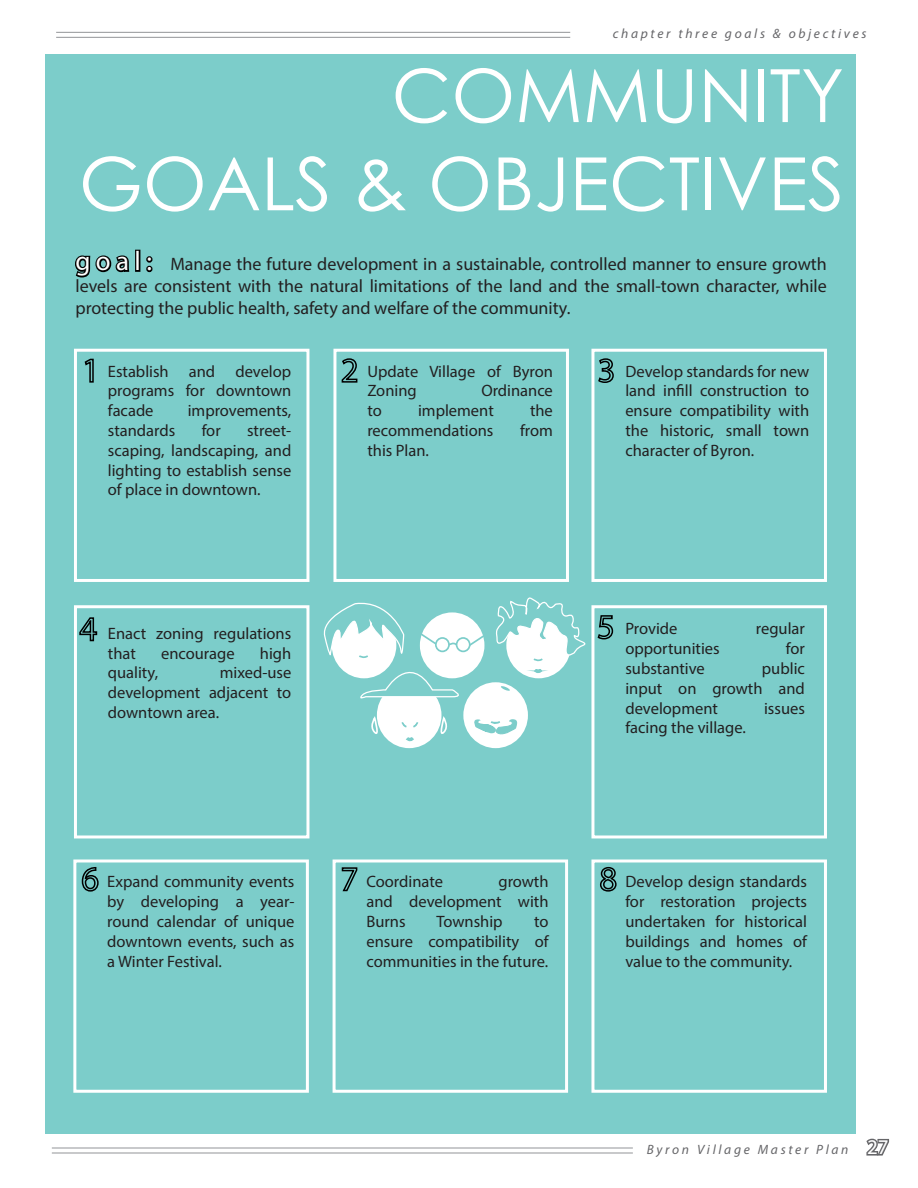
<style>
.page{position:relative;width:918px;height:1188px;background:#fff}
.page>*{position:absolute;margin:0;border:0;box-sizing:border-box;transform-origin:0 0}
.t1{font:73.5px "Century Gothic";color:#fff}
.t2{font:18px/21.6px "Myriad Pro";color:#231f20;text-align:justify}
.t3{font:16.5px/19.8px "Myriad Pro";color:#231f20;text-align:justify}
.t4{font:italic 13.5px "Myriad Pro";letter-spacing:.2em;color:#656568}
.s1{font-size:27px;color:#fff}
.s2{font-style:normal;font-size:21px;color:#fff}
</style>
<div class="page">
<svg style="left:866px;top:1138px;width:24px;height:18px"></svg>
<hr style="left:52px;top:1147px;width:581px;height:2px;background:#939598">
<hr style="left:52px;top:1152px;width:581px;height:2px;background:#939598">
<hr style="left:56px;top:32px;width:514px;height:1px;background:#939598">
<hr style="left:56px;top:37px;width:514px;height:1px;background:#939598">
<div style="left:45px;top:54px;width:810px;height:1080px;background:#7ccdca"></div>
<div style="left:463px;top:682px;width:65px;height:66px;background:#fff;border-radius:50%"></div>
<div style="left:377px;top:682px;width:64px;height:66px;background:#fff;border-radius:50%"></div>
<svg style="left:501px;top:686px;width:9px;height:5px"></svg>
<svg style="left:401px;top:722px;width:18px;height:6px"></svg>
<svg style="left:406px;top:737px;width:8px;height:5px"></svg>
<svg style="left:438px;top:716px;width:9px;height:18px"></svg>
<svg style="left:371px;top:716px;width:9px;height:18px"></svg>
<svg style="left:496px;top:597px;width:90px;height:77px"></svg>
<svg style="left:474px;top:719px;width:44px;height:16px"></svg>
<svg style="left:323px;top:602px;width:164px;height:98px"></svg>
<div style="left:74px;top:349px;width:235px;height:233px;border:3px solid #fff"></div>
<div style="left:333px;top:349px;width:236px;height:233px;border:3px solid #fff"></div>
<svg style="left:341px;top:358px;width:17px;height:25px"></svg>
<div style="left:591px;top:349px;width:236px;height:233px;border:3px solid #fff"></div>
<svg style="left:598px;top:358px;width:16px;height:25px"></svg>
<div style="left:74px;top:605px;width:235px;height:233px;border:3px solid #fff"></div>
<svg style="left:79px;top:617px;width:19px;height:25px"></svg>
<div style="left:591px;top:605px;width:236px;height:233px;border:3px solid #fff"></div>
<svg style="left:597px;top:615px;width:17px;height:25px"></svg>
<svg style="left:74px;top:255px;width:57px;height:128px"></svg>
<div style="left:135px;top:250px;width:5px;height:22px;border:3px solid #000"></div>
<div style="left:146px;top:256px;width:6px;height:7px;border:3px solid #000;border-radius:50%"></div>
<svg style="left:146px;top:266px;width:6px;height:6px"></svg>
<div style="left:73px;top:860px;width:236px;height:233px;border:3px solid #fff"></div>
<svg style="left:81px;top:867px;width:18px;height:25px"></svg>
<div style="left:333px;top:860px;width:235px;height:233px;border:3px solid #fff"></div>
<svg style="left:341px;top:867px;width:17px;height:25px"></svg>
<div style="left:591px;top:860px;width:236px;height:233px;border:3px solid #fff"></div>
<svg style="left:600px;top:866px;width:17px;height:26px"></svg>
<p class="t4" style="left:613px;top:25px;width:255px">chapter three goals &amp; objectives</p>
<p class="t1" style="left:392px;top:44px;width:454px">COMMUNITY</p>
<p class="t1" style="left:79px;top:132px;width:767px">GOALS &amp; OBJECTIVES</p>
<p class="t2" style="left:75px;top:253px;width:753px"><span class="s1">g o a l :</span> Manage the future development in a sustainable, controlled manner to ensure growth levels are consistent with the natural limitations of the land and the small-town character, while protecting the public health, safety and welfare of the community.</p>
<p class="t3" style="left:108px;top:361px;width:185px">Establish and develop programs for downtown facade</p>
<p class="t3" style="left:188px;top:400px;width:105px">improvements,</p>
<p class="t3" style="left:108px;top:420px;width:69px">standards</p>
<p class="t3" style="left:202px;top:420px;width:21px">for</p>
<p class="t3" style="left:108px;top:420px;width:185px;text-indent:139px">street&shy;scaping, landscaping, and lighting to establish sense of place in downtown.</p>
<p class="t3" style="left:108px;top:623px;width:185px">Enact zoning regulations that</p>
<p class="t3" style="left:161px;top:643px;width:75px">encourage</p>
<p class="t3" style="left:260px;top:643px;width:33px">high</p>
<p class="t3" style="left:108px;top:663px;width:185px;text-indent:112px">mixed-use development adjacent to downtown area.</p>
<p class="t3" style="left:108px;top:663px;width:52px">quality,</p>
<p class="t3" style="left:367px;top:361px;width:187px">Update Village of Byron<br>Zoning</p>
<p class="t3" style="left:481px;top:381px;width:73px">Ordinance</p>
<p class="t3" style="left:367px;top:400px;width:16px">to</p>
<p class="t3" style="left:418px;top:400px;width:77px">implement</p>
<p class="t3" style="left:530px;top:400px;width:24px">the</p>
<p class="t3" style="left:367px;top:420px;width:128px">recommendations</p>
<p class="t3" style="left:520px;top:420px;width:34px">from</p>
<p class="t3" style="left:367px;top:440px;width:63px">this Plan.</p>
<p class="t3" style="left:107px;top:872px;width:189px">Expand community events by developing a year&shy;round calendar of unique downtown events, such as a Winter Festival.</p>
<p class="t3" style="left:366px;top:872px;width:78px">Coordinate</p>
<p class="t3" style="left:366px;top:872px;width:184px;text-indent:132px">growth and development with Burns</p>
<p class="t3" style="left:436px;top:911px;width:68px">Township</p>
<p class="t3" style="left:366px;top:911px;width:184px;text-indent:168px">to ensure compatibility of communities in the future.</p>
<p class="t3" style="left:625px;top:361px;width:185px">Develop standards for new land infill construction to ensure compatibility with the historic, small town character of Byron.</p>
<p class="t3" style="left:625px;top:619px;width:54px">Provide</p>
<p class="t3" style="left:756px;top:619px;width:51px">regular</p>
<p class="t3" style="left:625px;top:638px;width:96px">opportunities</p>
<p class="t3" style="left:786px;top:638px;width:21px">for</p>
<p class="t3" style="left:625px;top:658px;width:81px">substantive</p>
<p class="t3" style="left:625px;top:658px;width:181px;text-indent:137px">public input on growth and development</p>
<p class="t3" style="left:764px;top:698px;width:42px">issues</p>
<p class="t3" style="left:625px;top:718px;width:122px">facing the village.</p>
<p class="t3" style="left:625px;top:872px;width:183px">Develop design standards for restoration projects undertaken for historical buildings and homes of value to the community.</p>
<p class="t4" style="left:647px;top:1141px;width:243px">Byron Village Master Plan <span class="s2">27</span></p>
</div>
